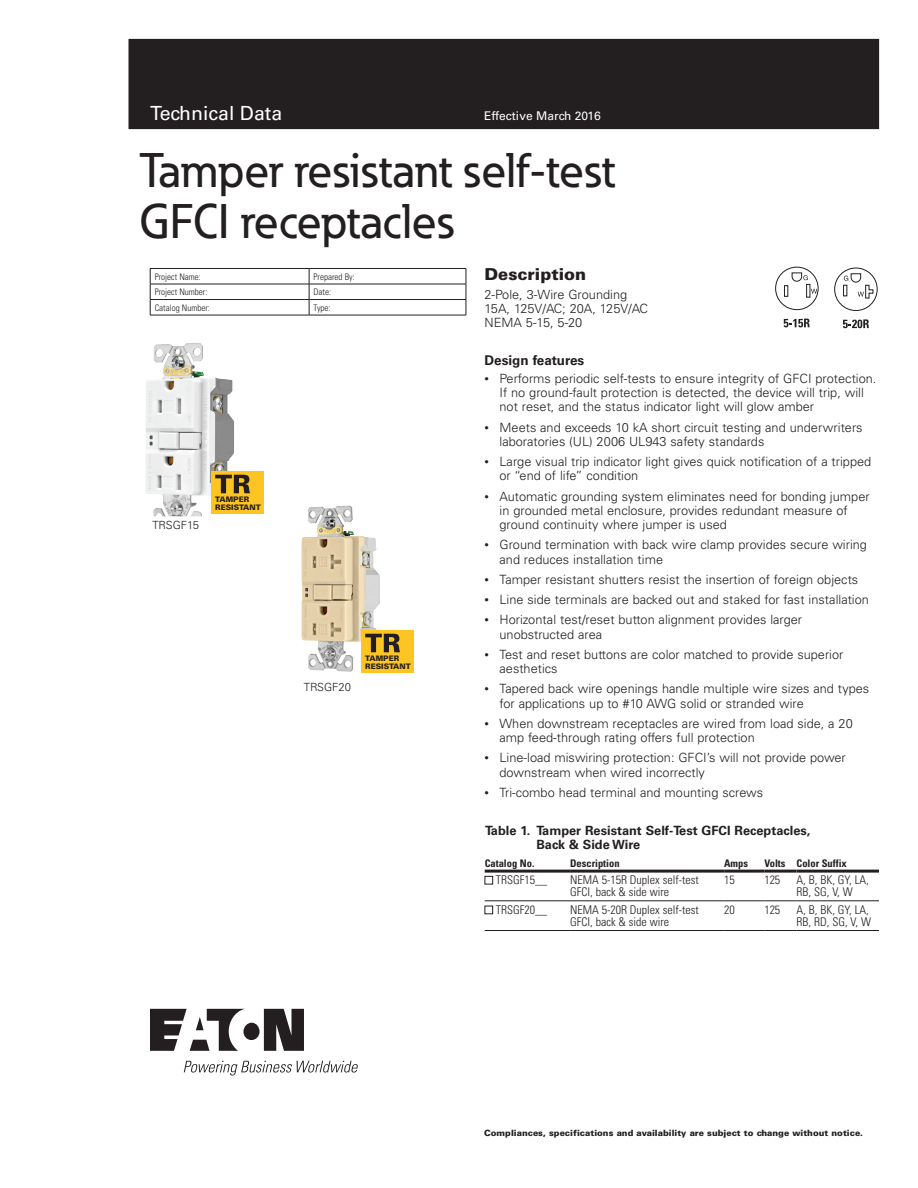
<style>
.page{position:relative;width:918px;height:1188px;background:#fff}
.page>*{position:absolute;margin:0;border:0;box-sizing:border-box;transform-origin:0 0}
.t1{font:500 48px/51px "Eaton";color:#231f20}
.t2{font:19.5px "Univers LT Std";color:#fff}
.t3{font:900 16.5px "Univers LT Std";color:#231f20}
.t4{font:700 13.5px "Univers LT Std";color:#231f20}
.t5{font:300 12.75px/14.2px "Univers LT Std";color:#231f20}
.t6{font:700 12.75px/14.2px "Univers LT Std";color:#231f20}
.t7{font:300 condensed 12px/12px "Univers LT Std";color:#231f20}
.t8{font:12px "Univers LT Std";color:#fff}
.t9{font:300 11.25px "Univers LT Std";color:#231f20}
.t10{font:700 condensed 10.5px "Univers LT Std";color:#231f20}
.t11{font:300 condensed 9px "Univers LT Std";color:#231f20}
.t12{font:900 8.7px "Univers LT Std";color:#231f20}
.t13{font:900 7.65px/7.6px "Univers LT Std";color:#231f20}
.s1{font-size:9px}
</style>
<div class="page">
<div style="left:129px;top:39px;width:750px;height:90px;background:#231f20"></div>
<img style="left:146px;top:343px;width:88px;height:173px">
<img style="left:301px;top:506px;width:74px;height:166px">
<hr style="left:150px;top:268px;width:159px;height:1px;background:#231f20">
<hr style="left:309px;top:268px;width:157px;height:1px;background:#231f20">
<hr style="left:150px;top:284px;width:159px;height:1px;background:#231f20">
<hr style="left:309px;top:284px;width:157px;height:1px;background:#231f20">
<hr style="left:150px;top:299px;width:159px;height:1px;background:#231f20">
<svg style="left:150px;top:269px;width:1px;height:46px"></svg>
<hr style="left:309px;top:299px;width:157px;height:1px;background:#231f20">
<svg style="left:309px;top:269px;width:1px;height:46px"></svg>
<svg style="left:466px;top:269px;width:1px;height:46px"></svg>
<hr style="left:150px;top:315px;width:159px;height:1px;background:#231f20">
<hr style="left:309px;top:315px;width:157px;height:1px;background:#231f20">
<hr style="left:485px;top:901px;width:85px;height:1px;background:#231f20">
<hr style="left:724px;top:901px;width:40px;height:1px;background:#231f20">
<hr style="left:764px;top:901px;width:32px;height:1px;background:#231f20">
<hr style="left:796px;top:901px;width:83px;height:1px;background:#231f20">
<hr style="left:485px;top:930px;width:85px;height:1px;background:#231f20">
<hr style="left:724px;top:930px;width:40px;height:1px;background:#231f20">
<hr style="left:764px;top:930px;width:32px;height:1px;background:#231f20">
<hr style="left:796px;top:930px;width:83px;height:1px;background:#231f20">
<hr style="left:485px;top:870px;width:85px;height:3px;background:#231f20">
<hr style="left:570px;top:870px;width:154px;height:3px;background:#231f20">
<hr style="left:724px;top:870px;width:40px;height:3px;background:#231f20">
<hr style="left:764px;top:870px;width:32px;height:3px;background:#231f20">
<hr style="left:796px;top:870px;width:83px;height:3px;background:#231f20">
<hr style="left:570px;top:901px;width:154px;height:1px;background:#231f20">
<hr style="left:570px;top:930px;width:154px;height:1px;background:#231f20">
<div style="left:485px;top:876px;width:8px;height:8px;border:1px solid #231f20"></div>
<div style="left:485px;top:906px;width:8px;height:8px;border:1px solid #231f20"></div>
<svg style="left:775px;top:267px;width:44px;height:43px"></svg>
<svg style="left:784px;top:319px;width:26px;height:8px"></svg>
<svg style="left:843px;top:319px;width:26px;height:9px"></svg>
<svg style="left:834px;top:268px;width:44px;height:43px"></svg>
<div style="left:362px;top:630px;width:52px;height:43px;background:#fec422"></div>
<svg style="left:365px;top:634px;width:35px;height:18px"></svg>
<div style="left:212px;top:471px;width:52px;height:43px;background:#fec422"></div>
<svg style="left:215px;top:475px;width:35px;height:18px"></svg>
<svg style="left:150px;top:1009px;width:154px;height:42px"></svg>
<svg style="left:184px;top:1061px;width:174px;height:15px"></svg>
<h2 class="t2" style="left:150px;top:102px;width:134px">Technical Data</h2>
<p class="t8" style="left:484px;top:109px;width:118px">Effective March 2016</p>
<h1 class="t1" style="left:139px;top:144px;width:477px">Tamper resistant self-test<br>GFCI receptacles</h1>
<p class="t11" style="left:155px;top:271px;width:48px">Project Name:</p>
<p class="t11" style="left:314px;top:271px;width:43px">Prepared By:</p>
<p class="t11" style="left:155px;top:286px;width:54px">Project Number:</p>
<p class="t11" style="left:314px;top:286px;width:19px">Date:</p>
<p class="t11" style="left:155px;top:302px;width:57px">Catalog Number:</p>
<p class="t11" style="left:314px;top:302px;width:18px">Type:</p>
<p class="t9" style="left:152px;top:518px;width:48px">TRSGF15</p>
<p class="t13" style="left:215px;top:496px;width:47px">TAMPER<br>RESISTANT</p>
<p class="t9" style="left:304px;top:680px;width:49px">TRSGF20</p>
<p class="t13" style="left:365px;top:655px;width:47px">TAMPER<br>RESISTANT</p>
<p class="t3" style="left:485px;top:264px;width:103px">Description</p>
<p class="t5" style="left:485px;top:287px;width:165px">2-Pole, 3-Wire Grounding<br>15A, 125V/AC; 20A, 125V/AC<br>NEMA 5-15, 5-20</p>
<p class="t4" style="left:485px;top:352px;width:101px">Design features</p>
<p class="t5" style="left:500px;top:371px;width:378px;text-indent:-15px"><span class="s1">•</span> Performs periodic self-tests to ensure integrity of GFCI protection.<br>If no ground-fault protection is detected, the device will trip, will not reset, and the status indicator light will glow amber</p>
<p class="t5" style="left:500px;top:420px;width:365px;text-indent:-15px"><span class="s1">•</span> Meets and exceeds 10 kA short circuit testing and underwriters laboratories (UL) 2006 UL943 safety standards</p>
<p class="t5" style="left:500px;top:455px;width:373px;text-indent:-15px"><span class="s1">•</span> Large visual trip indicator light gives quick notification of a tripped or “end of life” condition</p>
<p class="t5" style="left:500px;top:489px;width:372px;text-indent:-15px"><span class="s1">•</span> Automatic grounding system eliminates need for bonding jumper in grounded metal enclosure, provides redundant measure of ground continuity where jumper is used</p>
<p class="t5" style="left:500px;top:538px;width:369px;text-indent:-15px"><span class="s1">•</span> Ground termination with back wire clamp provides secure wiring and reduces installation time</p>
<p class="t5" style="left:485px;top:572px;width:375px"><span class="s1">•</span> Tamper resistant shutters resist the insertion of foreign objects</p>
<p class="t5" style="left:485px;top:593px;width:386px"><span class="s1">•</span> Line side terminals are backed out and staked for fast installation</p>
<p class="t5" style="left:500px;top:613px;width:304px;text-indent:-15px"><span class="s1">•</span> Horizontal test/reset button alignment provides larger unobstructed area</p>
<p class="t5" style="left:500px;top:647px;width:345px;text-indent:-15px"><span class="s1">•</span> Test and reset buttons are color matched to provide superior aesthetics</p>
<p class="t5" style="left:500px;top:682px;width:371px;text-indent:-15px"><span class="s1">•</span> Tapered back wire openings handle multiple wire sizes and types for applications up to #10 AWG solid or stranded wire</p>
<p class="t5" style="left:500px;top:716px;width:355px;text-indent:-15px"><span class="s1">•</span> When downstream receptacles are wired from load side, a 20 amp feed-through rating offers full protection</p>
<p class="t5" style="left:500px;top:751px;width:348px;text-indent:-15px"><span class="s1">•</span> Line-load miswiring protection: GFCI’s will not provide power downstream when wired incorrectly</p>
<p class="t5" style="left:485px;top:785px;width:280px"><span class="s1">•</span> Tri-combo head terminal and mounting screws</p>
<p class="t6" style="left:536px;top:823px;width:275px;text-indent:-51px">Table 1. Tamper Resistant Self-Test GFCI Receptacles,<br>Back &amp; Side Wire</p>
<p class="t10" style="left:485px;top:856px;width:51px">Catalog No.</p>
<p class="t10" style="left:570px;top:856px;width:51px">Description</p>
<p class="t10" style="left:724px;top:856px;width:25px">Amps</p>
<p class="t10" style="left:764px;top:856px;width:84px">Volts Color Suffix</p>
<p class="t7" style="left:496px;top:874px;width:53px">TRSGF15__</p>
<p class="t7" style="left:570px;top:874px;width:130px">NEMA 5-15R Duplex self-test<br>GFCI, back &amp; side wire</p>
<p class="t7" style="left:724px;top:874px;width:12px">15</p>
<p class="t7" style="left:764px;top:874px;width:17px">125</p>
<p class="t7" style="left:796px;top:874px;width:74px">A, B, BK, GY, LA,<br>RB, SG, V, W</p>
<p class="t7" style="left:496px;top:904px;width:53px">TRSGF20__</p>
<p class="t7" style="left:570px;top:904px;width:130px">NEMA 5-20R Duplex self-test<br>GFCI, back &amp; side wire</p>
<p class="t7" style="left:724px;top:904px;width:12px">20</p>
<p class="t7" style="left:764px;top:904px;width:17px">125</p>
<p class="t7" style="left:796px;top:904px;width:76px">A, B, BK, GY, LA,<br>RB, RD, SG, V, W</p>
<p class="t12" style="left:484px;top:1128px;width:381px">Compliances, specifications and availability are subject to change without notice.</p>
</div>
